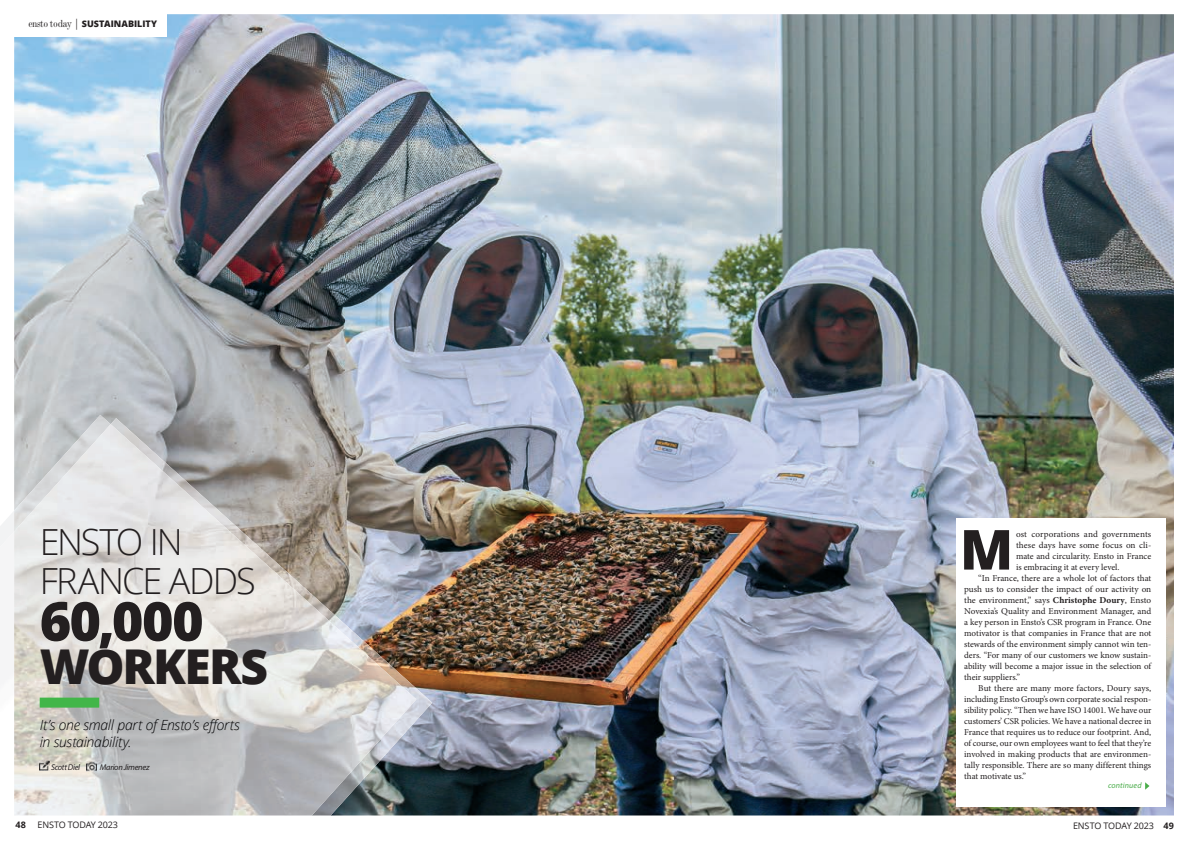
<style>
.page{position:relative;width:1191px;height:842px;background:#fff}
.page>*{position:absolute;margin:0;border:0;box-sizing:border-box;transform-origin:0 0}
.t1{font:800 55.2px "Open Sans";color:#231f20}
.t2{font:800 54px "Open Sans";color:#231f20}
.t3{font:800 48px "Open Sans";letter-spacing:-.035em;color:#231f20}
.t4{font:300 36px/39px "Open Sans";letter-spacing:-.055em;color:#231f20}
.t5{font:italic 300 14px/17px "Open Sans";letter-spacing:-.02em;color:#000001}
.t6{font:9px "Minion Pro";color:#231f20}
.t7{font:9px "Open Sans";letter-spacing:-.02em;color:#231f20}
.t8{font:800 9px "Open Sans";color:#231f20}
.t9{font:700 9px "Open Sans";color:#231f20}
.t10{font:italic 8.4px "Myriad Pro";letter-spacing:-.035em;color:#231f20}
.t11{font:italic 8px "Myriad Pro";letter-spacing:.015em;color:#4aac4a}
.s1{font-family:"Modern MT Std";font-weight:400;font-stretch:condensed;font-size:11px}
.s2{font-weight:700}
</style>
<div class="page">
<img style="left:14px;top:14px;width:1160px;height:801px">
<div style="left:0;top:7px;width:166px;height:30px;background:#fff"></div>
<div style="left:955px;top:518px;width:210px;height:288px;background:#fff"></div>
<svg style="left:312px;top:815px;width:19px;height:1px"></svg>
<img style="left:111px;top:418px;width:321px;height:397px">
<svg style="left:0;top:512px;width:14px;height:19px"></svg>
<img style="left:14px;top:415px;width:97px;height:9px">
<img style="left:14px;top:424px;width:402px;height:391px">
<svg style="left:40px;top:761px;width:10px;height:9px"></svg>
<svg style="left:86px;top:761px;width:10px;height:10px"></svg>
<div style="left:40px;top:698px;width:59px;height:10px;background:#42b649"></div>
<svg style="left:1145px;top:782px;width:4px;height:8px"></svg>
<p class="t8" style="left:28px;top:17px;width:130px"><span class="s1">ensto today |</span> SUSTAINABILITY</p>
<h3 class="t4" style="left:40px;top:521px;width:217px">ENSTO IN<br>FRANCE ADDS</h3>
<h2 class="t2" style="left:40px;top:580px;width:165px">60,000</h2>
<h3 class="t3" style="left:40px;top:630px;width:230px">WORKERS</h3>
<h3 class="t5" style="left:40px;top:716px;width:201px">It’s one small part of Ensto’s efforts in sustainability.</h3>
<p class="t10" style="left:51px;top:761px;width:31px">Scott Diel</p>
<p class="t10" style="left:100px;top:761px;width:51px">Marion Jimenez</p>
<p class="t9" style="left:16px;top:818px;width:12px">48</p>
<p class="t7" style="left:38px;top:818px;width:82px">ENSTO TODAY 2023</p>
<h1 class="t1" style="left:960px;top:507px;width:55px">M</h1>
<p class="t6" style="left:1016px;top:528px;width:137px">ost corporations and governments</p>
<p class="t6" style="left:1016px;top:539px;width:137px">these days have some focus on cli-</p>
<p class="t6" style="left:1016px;top:550px;width:137px">mate and circularity. Ensto in France</p>
<p class="t6" style="left:1016px;top:561px;width:105px">is embracing it at every level.</p>
<p class="t6" style="left:978px;top:572px;width:174px">“In France, there are a whole lot of factors that</p>
<p class="t6" style="left:964px;top:583px;width:189px">push us to consider the impact of our activity on</p>
<p class="t6" style="left:964px;top:594px;width:189px">the environment,” says <span class="s2">Christophe Doury</span>, Ensto</p>
<p class="t6" style="left:964px;top:605px;width:189px">Novexia’s Quality and Environment Manager, and</p>
<p class="t6" style="left:964px;top:616px;width:189px">a key person in Ensto’s CSR program in France. One</p>
<p class="t6" style="left:964px;top:627px;width:189px">motivator is that companies in France that are not</p>
<p class="t6" style="left:964px;top:638px;width:189px">stewards of the environment simply cannot win ten-</p>
<p class="t6" style="left:964px;top:649px;width:189px">ders. “For many of our customers we know sustain-</p>
<p class="t6" style="left:964px;top:660px;width:189px">ability will become a major issue in the selection of</p>
<p class="t6" style="left:964px;top:671px;width:57px">their suppliers.”</p>
<p class="t6" style="left:978px;top:682px;width:174px">But there are many more factors, Doury says,</p>
<p class="t6" style="left:964px;top:693px;width:189px">including Ensto Group’s own corporate social respon-</p>
<p class="t6" style="left:964px;top:704px;width:189px">sibility policy. “Then we have ISO 14001. We have our</p>
<p class="t6" style="left:964px;top:715px;width:189px">customers’ CSR policies. We have a national decree in</p>
<p class="t6" style="left:964px;top:726px;width:189px">France that requires us to reduce our footprint. And,</p>
<p class="t6" style="left:964px;top:737px;width:189px">of course, our own employees want to feel that they’re</p>
<p class="t6" style="left:964px;top:748px;width:189px">involved in making products that are environmen-</p>
<p class="t6" style="left:964px;top:759px;width:189px">tally responsible. There are so many different things</p>
<p class="t6" style="left:964px;top:770px;width:64px">that motivate us.”</p>
<p class="t11" style="left:1108px;top:780px;width:35px">continued</p>
<p class="t7" style="left:1073px;top:819px;width:102px">ENSTO TODAY 2023 <span class="s2">49</span></p>
</div>
